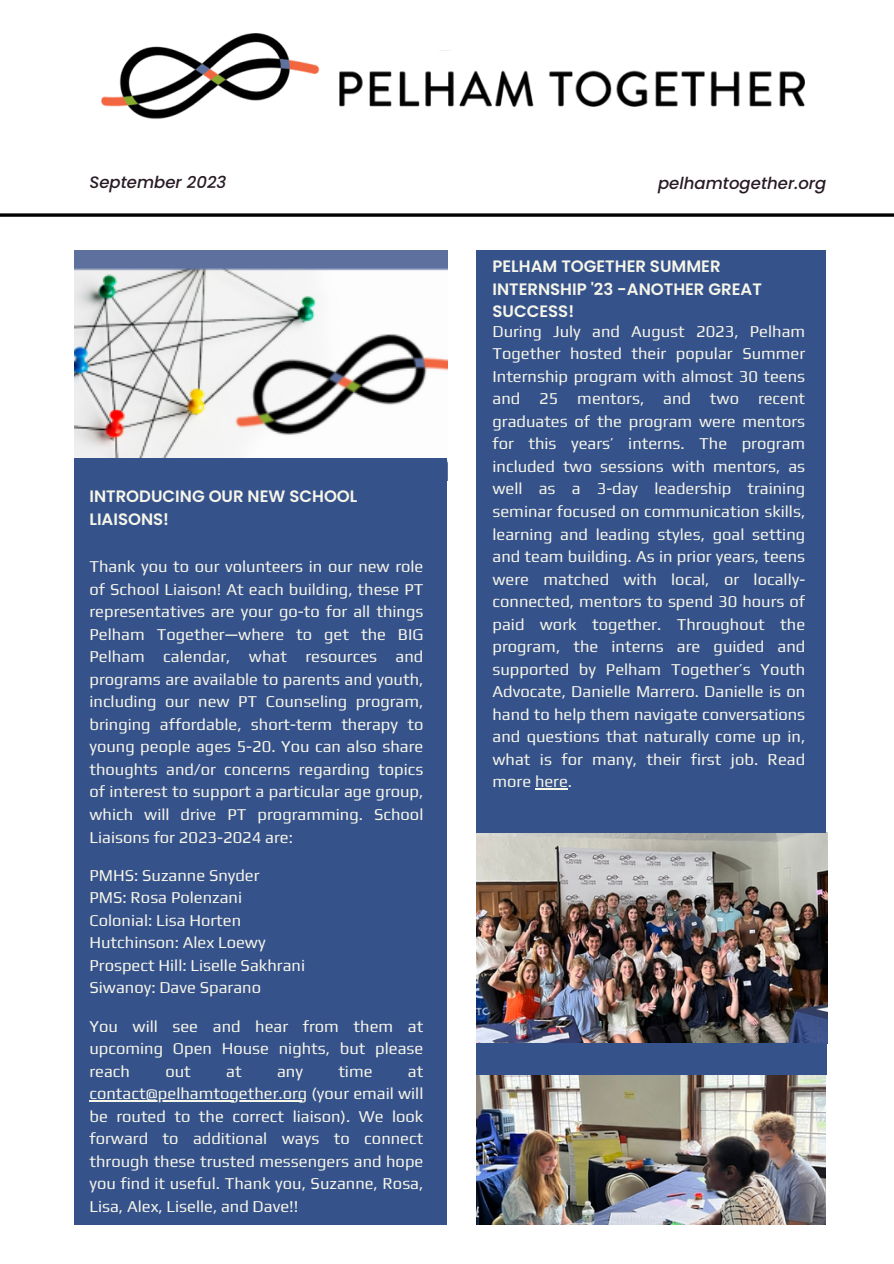
<style>
.page{position:relative;width:894px;height:1264px;background:#fff}
.page>*{position:absolute;margin:0;border:0;box-sizing:border-box;transform-origin:0 0}
.t1{font:16.5px/22.5px "Play";color:#f6f6e9;text-align:justify}
.t2{font:600 16.5px/22.5px "Poppins";color:#f6f6e9}
.t3{font:italic 500 16.5px "Poppins";color:#291b25}
</style>
<div class="page">
<img style="left:476px;top:832px;width:350px;height:211px">
<svg style="left:0;top:213px;width:893px;height:4px;background:#272727"></svg>
<img style="left:101px;top:34px;width:330px;height:85px">
<img style="left:339px;top:50px;width:465px;height:56px">
<div style="left:476px;top:250px;width:349px;height:582px;background:#36528b"></div>
<hr style="left:535px;top:788px;width:32px;height:1px;background:#f6f6e9">
<img style="left:476px;top:1074px;width:349px;height:150px">
<img style="left:74px;top:250px;width:373px;height:208px">
<div style="left:74px;top:458px;width:373px;height:766px;background:#36528b"></div>
<hr style="left:89px;top:1100px;width:218px;height:1px;background:#f6f6e9">
<div style="left:476px;top:1043px;width:350px;height:31px;background:#36528b"></div>
<p class="t3" style="left:89px;top:171px;width:138px">September 2023</p>
<p class="t3" style="left:658px;top:171px;width:170px">pelhamtogether.org</p>
<p class="t2" style="left:89px;top:485px;width:269px">INTRODUCING OUR NEW SCHOOL<br>LIAISONS!</p>
<p class="t1" style="left:89px;top:555px;width:335px">Thank you to our volunteers in our new role of School Liaison! At each building, these PT representatives are your go-to for all things Pelham Together—where to get the BIG Pelham calendar, what resources and programs are available to parents and youth, including our new PT Counseling program, bringing affordable, short-term therapy to young people ages 5-20. You can also share thoughts and/or concerns regarding topics of interest to support a particular age group, which will drive PT programming. School Liaisons for 2023-2024 are:</p>
<p class="t1" style="left:89px;top:863px;width:171px">PMHS: Suzanne Snyder</p>
<p class="t1" style="left:89px;top:886px;width:154px">PMS: Rosa Polenzani</p>
<p class="t1" style="left:89px;top:908px;width:153px">Colonial: Lisa Horten</p>
<p class="t1" style="left:89px;top:931px;width:177px">Hutchinson: Alex Loewy</p>
<p class="t1" style="left:89px;top:953px;width:217px">Prospect Hill: Liselle Sakhrani</p>
<p class="t1" style="left:89px;top:976px;width:173px">Siwanoy: Dave Sparano</p>
<p class="t1" style="left:89px;top:1014px;width:335px">You will see and hear from them at upcoming Open House nights, but please reach</p>
<p class="t1" style="left:165px;top:1059px;width:27px">out</p>
<p class="t1" style="left:226px;top:1059px;width:17px">at</p>
<p class="t1" style="left:277px;top:1059px;width:27px">any</p>
<p class="t1" style="left:338px;top:1059px;width:36px">time</p>
<p class="t1" style="left:89px;top:1059px;width:335px;text-indent:318px">at contact@pelhamtogether.org (your email will be routed to the correct liaison). We look forward to additional ways to connect through these trusted messengers and hope you find it useful. Thank you, Suzanne, Rosa, Lisa, Alex, Liselle, and Dave!!</p>
<p class="t2" style="left:492px;top:255px;width:271px">PELHAM TOGETHER SUMMER<br>INTERNSHIP '23 -ANOTHER GREAT<br>SUCCESS!</p>
<p class="t1" style="left:492px;top:319px;width:314px">During July and August 2023, Pelham Together hosted their popular Summer Internship program with almost 30 teens and 25 mentors, and two recent graduates of the program were mentors for this years’ interns. The program included two sessions with mentors, as well as a 3-day leadership training seminar focused on communication skills, learning and leading styles, goal setting and team building. As in prior years, teens were matched with local, or locally&shy;connected, mentors to spend 30 hours of paid work together. Throughout the program, the interns are guided and supported by Pelham Together’s Youth Advocate, Danielle Marrero. Danielle is on hand to help them navigate conversations and questions that naturally come up in, what is for many, their first job. Read more here.</p>
</div>
